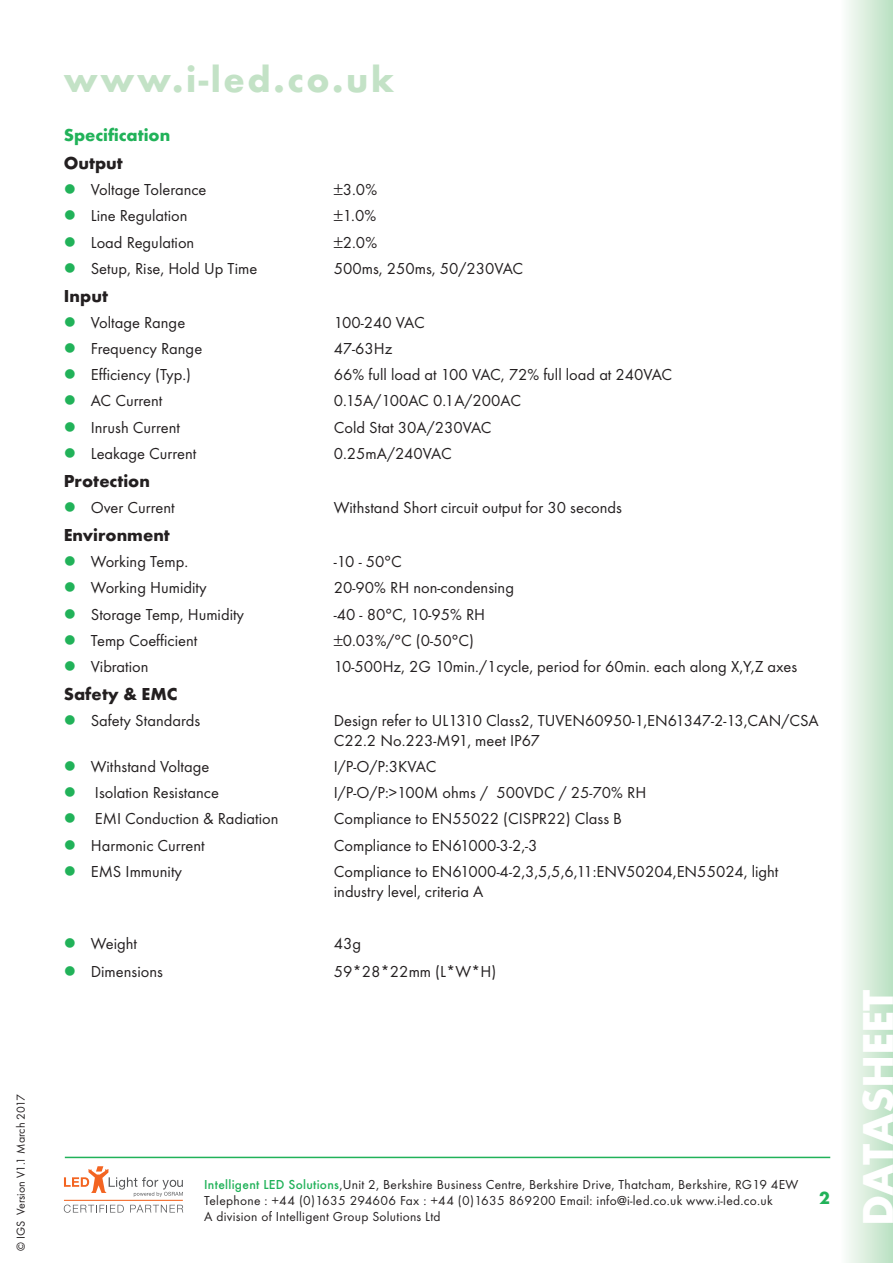
<style>
.page{position:relative;width:893px;height:1263px;background:#fff}
.page>*{position:absolute;margin:0;border:0;box-sizing:border-box;transform-origin:0 0}
.t1{font:700 45px "Futura T";color:#fff}
.t2{font:700 37.5px "Futura T";letter-spacing:.07em;color:#c3e2c6}
.Bodytext{font:700 18px "Futura T";color:#231f20}
.Bodytext-2{font:700 18px "Futura T";color:#21b259}
.t3{font:16.5px/19.8px "Futura T";color:#231f20}
.t4{font:16.5px "Futura T";letter-spacing:-.02em;color:#231f20}
.t5{font:13.5px/16.2px "Futura T";letter-spacing:.02em;color:#231f20}
.t6{font:12px "Futura T";color:#231f20}
.s1{font-weight:500;color:#21b259}
</style>
<div class="page">
<hr style="left:65px;top:1157px;width:765px;height:1px;background:#21b259">
<svg style="left:64px;top:1166px;width:119px;height:31px"></svg>
<svg style="left:64px;top:1204px;width:60px;height:9px"></svg>
<svg style="left:130px;top:1205px;width:53px;height:7px"></svg>
<hr style="left:64px;top:1200px;width:119px;height:1px;background:#f36421">
<div style="left:840px;top:0;width:53px;height:1263px;background:linear-gradient(to right,#fdfdfc,#b9e0c1)"></div>
<p class="t6" style="left:14px;top:1251px;width:158px;rotate:-90deg">© IGS Version V1.1 March 2017</p>
<h2 class="t2" style="left:64px;top:57px;width:332px">www.i-led.co.uk</h2>
<p class="Bodytext-2" style="left:64px;top:124px;width:108px">Specification</p>
<p class="Bodytext" style="left:64px;top:152px;width:61px">Output</p>
<p class="t3" style="left:91px;top:180px;width:117px">Voltage Tolerance</p>
<p class="t3" style="left:334px;top:180px;width:45px">±3.0%</p>
<p class="t3" style="left:91px;top:206px;width:98px">Line Regulation</p>
<p class="t3" style="left:334px;top:206px;width:44px">±1.0%</p>
<p class="t3" style="left:91px;top:232px;width:105px">Load Regulation</p>
<p class="t3" style="left:334px;top:232px;width:45px">±2.0%</p>
<p class="t3" style="left:91px;top:258px;width:168px">Setup, Rise, Hold Up Time</p>
<p class="t3" style="left:334px;top:258px;width:191px">500ms, 250ms, 50/230VAC</p>
<p class="Bodytext" style="left:64px;top:285px;width:46px">Input</p>
<p class="t3" style="left:91px;top:312px;width:96px">Voltage Range</p>
<p class="t4" style="left:334px;top:313px;width:92px">100-240 VAC</p>
<p class="t3" style="left:91px;top:339px;width:113px">Frequency Range</p>
<p class="t3" style="left:334px;top:339px;width:60px">47-63Hz</p>
<p class="t3" style="left:91px;top:365px;width:102px">Efficiency (Typ.)</p>
<p class="t3" style="left:334px;top:365px;width:340px">66% full load at 100 VAC, 72% full load at 240VAC</p>
<p class="t3" style="left:91px;top:391px;width:73px">AC Current</p>
<p class="t3" style="left:334px;top:391px;width:189px">0.15A/100AC 0.1A/200AC</p>
<p class="t3" style="left:91px;top:417px;width:91px">Inrush Current</p>
<p class="t3" style="left:334px;top:417px;width:159px">Cold Stat 30A/230VAC</p>
<p class="t3" style="left:91px;top:443px;width:107px">Leakage Current</p>
<p class="t3" style="left:334px;top:443px;width:119px">0.25mA/240VAC</p>
<p class="Bodytext" style="left:64px;top:470px;width:88px">Protection</p>
<p class="t3" style="left:91px;top:497px;width:85px">Over Current</p>
<p class="t3" style="left:334px;top:497px;width:290px">Withstand Short circuit output for 30 seconds</p>
<p class="Bodytext" style="left:64px;top:524px;width:108px">Environment</p>
<p class="t3" style="left:91px;top:552px;width:99px">Working Temp.</p>
<p class="t3" style="left:334px;top:552px;width:69px">-10 - 50°C</p>
<p class="t3" style="left:91px;top:578px;width:117px">Working Humidity</p>
<p class="t3" style="left:334px;top:578px;width:182px">20-90% RH non-condensing</p>
<p class="t3" style="left:91px;top:604px;width:155px">Storage Temp, Humidity</p>
<p class="t3" style="left:334px;top:604px;width:153px">-40 - 80°C, 10-95% RH</p>
<p class="t3" style="left:91px;top:630px;width:108px">Temp Coefficient</p>
<p class="t3" style="left:334px;top:630px;width:142px">±0.03%/°C (0-50°C)</p>
<p class="t3" style="left:91px;top:656px;width:59px">Vibration</p>
<p class="t3" style="left:334px;top:656px;width:465px">10-500Hz, 2G 10min./1cycle, period for 60min. each along X,Y,Z axes</p>
<p class="Bodytext" style="left:64px;top:683px;width:115px">Safety &amp; EMC</p>
<p class="t3" style="left:91px;top:710px;width:111px">Safety Standards</p>
<p class="t3" style="left:334px;top:710px;width:486px">Design refer to UL1310 Class2, TUVEN60950-1,EN61347-2-13,CAN/CSA<br>C22.2 No.223-M91, meet IP67</p>
<p class="t3" style="left:91px;top:756px;width:120px">Withstand Voltage</p>
<p class="t3" style="left:334px;top:756px;width:104px">I/P-O/P:3KVAC</p>
<p class="t3" style="left:95px;top:783px;width:126px">Isolation Resistance</p>
<p class="t3" style="left:334px;top:783px;width:314px">I/P-O/P:&gt;100M ohms / 500VDC / 25-70% RH</p>
<p class="t3" style="left:95px;top:809px;width:185px">EMI Conduction &amp; Radiation</p>
<p class="t3" style="left:334px;top:809px;width:290px">Compliance to EN55022 (CISPR22) Class B</p>
<p class="t3" style="left:91px;top:835px;width:116px">Harmonic Current</p>
<p class="t3" style="left:334px;top:835px;width:205px">Compliance to EN61000-3-2,-3</p>
<p class="t3" style="left:91px;top:861px;width:93px">EMS Immunity</p>
<p class="t3" style="left:334px;top:861px;width:446px">Compliance to EN61000-4-2,3,5,5,6,11:ENV50204,EN55024, light industry level, criteria A</p>
<p class="t3" style="left:91px;top:933px;width:48px">Weight</p>
<p class="t3" style="left:334px;top:933px;width:29px">43g</p>
<p class="t3" style="left:91px;top:961px;width:74px">Dimensions</p>
<p class="t3" style="left:334px;top:961px;width:164px">59*28*22mm (L*W*H)</p>
<p class="t5" style="left:204px;top:1176px;width:596px"><span class="s1">Intelligent LED Solutions</span>,Unit 2, Berkshire Business Centre, Berkshire Drive, Thatcham, Berkshire, RG19 4EW<br>Telephone : +44 (0)1635 294606 Fax : +44 (0)1635 869200 Email: info@i-led.co.uk www.i-led.co.uk<br>A division of Intelligent Group Solutions Ltd</p>
<p class="Bodytext-2" style="left:819px;top:1187px;width:12px">2</p>
<h1 class="t1" style="left:851px;top:1226px;width:238px;rotate:-90deg">DATASHEET</h1>
</div>
